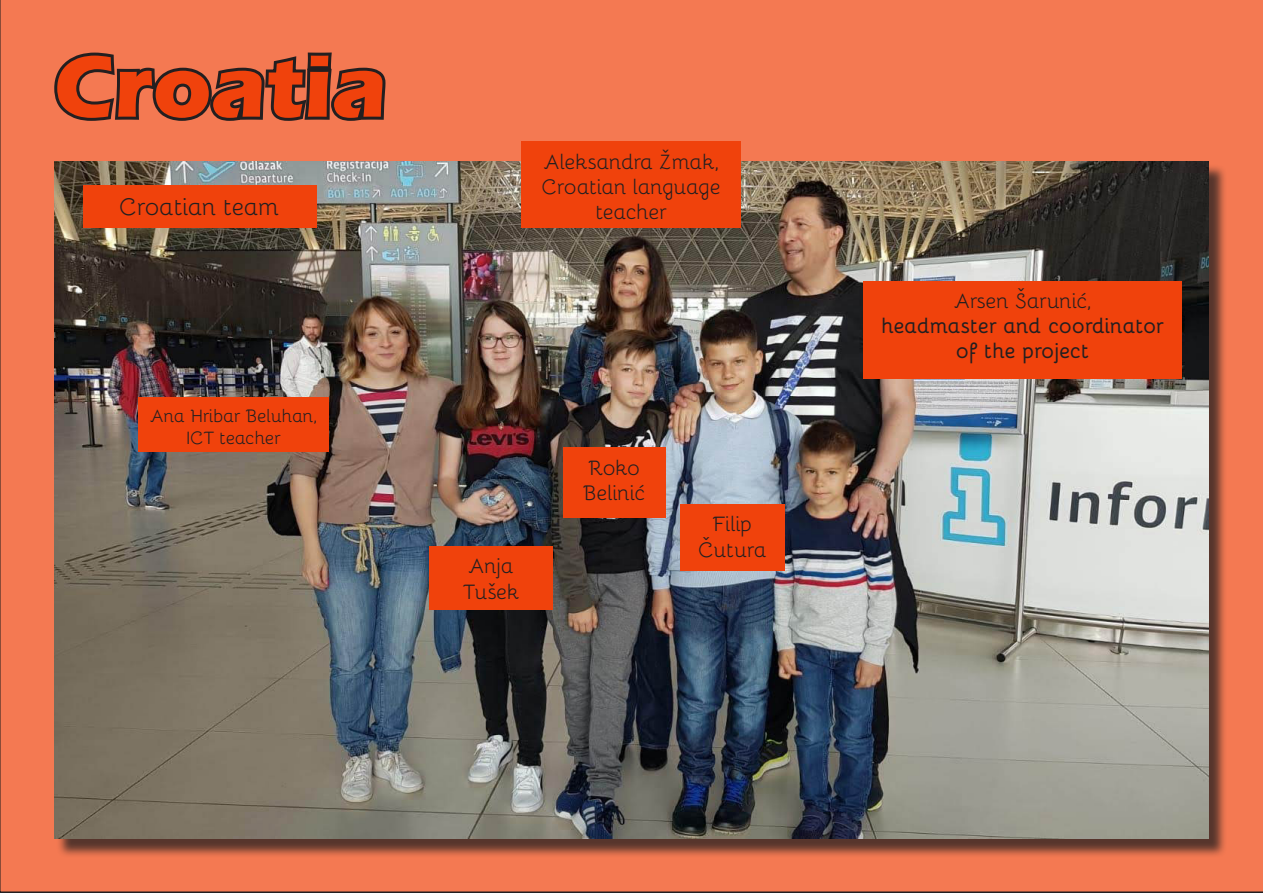
<style>
.page{position:relative;width:1263px;height:893px;background:#f47952}
.page>*{position:absolute;margin:0;border:0;box-sizing:border-box;transform-origin:0 0}
.t1{font:700 90px "Eras ITC";color:#f0420c}
.t2{font:24px "Bellota";letter-spacing:-.02em;color:#231f20}
.t3{font:21px/25.2px "Bellota";letter-spacing:-.02em;color:#231f20;text-align:center}
.t4{font:700 21px/25.2px "Bellota";letter-spacing:-.02em;color:#231f20;text-align:center}
.t5{font:21px "Bellota";color:#231f20}
.t6{font:18px "Bellota";color:#231f20}
.t7{font:18px "Bellota";letter-spacing:-.02em;color:#231f20}
</style>
<div class="page">
<svg style="left:50px;top:49px;width:339px;height:515px;background:#c26446"></svg>
<div style="left:56px;top:164px;width:1172px;height:694px;background:#231f20;opacity:.75"></div>
<img style="left:54px;top:162px;width:1155px;height:677px">
<div style="left:83px;top:185px;width:233px;height:42px;background:#f0420c"></div>
<div style="left:138px;top:397px;width:191px;height:55px;background:#f0420c"></div>
<div style="left:430px;top:546px;width:123px;height:64px;background:#f0420c"></div>
<div style="left:681px;top:504px;width:104px;height:66px;background:#f0420c"></div>
<div style="left:563px;top:447px;width:103px;height:70px;background:#f0420c"></div>
<div style="left:522px;top:141px;width:219px;height:86px;background:#f0420c"></div>
<div style="left:864px;top:281px;width:318px;height:97px;background:#f0420c"></div>
<p class="t1" style="left:54px;top:35px;width:334px">Croatia</p>
<p class="t2" style="left:120px;top:188px;width:162px">Croatian team</p>
<p class="t6" style="left:150px;top:402px;width:169px">Ana Hribar Beluhan,</p>
<p class="t7" style="left:187px;top:423px;width:95px">ICT teacher</p>
<p class="t3" style="left:542px;top:147px;width:181px">Aleksandra Žmak,<br>Croatian language teacher</p>
<p class="t3" style="left:469px;top:552px;width:47px">Anja</p>
<p class="t3" style="left:463px;top:577px;width:59px">Tušek</p>
<p class="t3" style="left:589px;top:454px;width:53px">Roko</p>
<p class="t5" style="left:583px;top:476px;width:64px">Belinić</p>
<p class="t3" style="left:713px;top:510px;width:41px">Filip</p>
<p class="t3" style="left:698px;top:535px;width:70px">Čutura</p>
<p class="t3" style="left:954px;top:287px;width:139px">Arsen Šarunić,</p>
<p class="t4" style="left:882px;top:312px;width:284px">headmaster and coordinator of the project</p>
</div>
